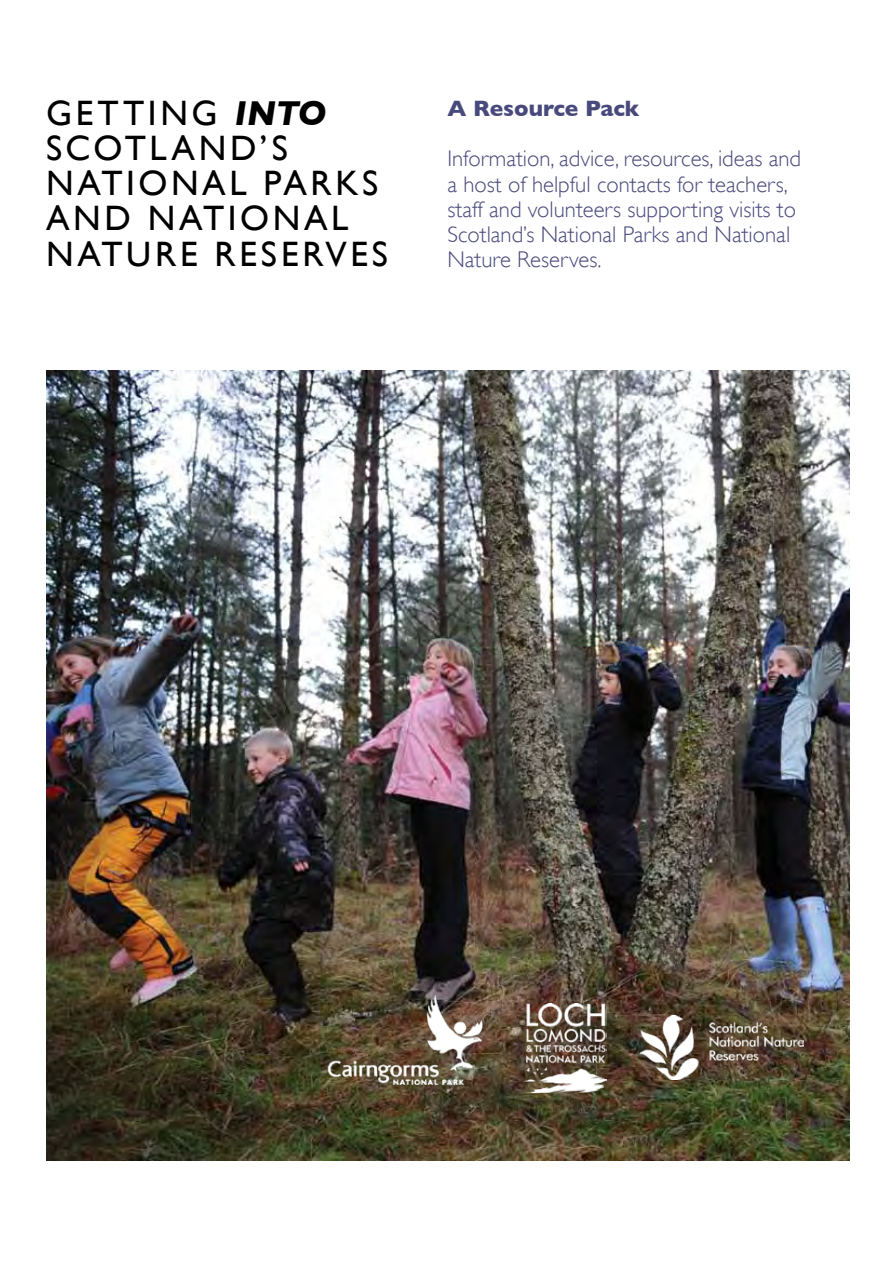
<style>
.page{position:relative;width:893px;height:1263px;background:#fff}
.page>*{position:absolute;margin:0;border:0;box-sizing:border-box;transform-origin:0 0}
.t1{font:35.25px/35.2px "Gill Sans";letter-spacing:.1em;color:#000}
.t2{font:300 22.65px/25.2px "Gill Sans";color:#494a7c}
.t3{font:700 22.65px "Gill Sans";color:#494a7c}
.s1{font-weight:700;font-style:italic}
</style>
<div class="page">
<img style="left:46px;top:371px;width:804px;height:790px">
<img style="left:639px;top:1016px;width:164px;height:63px">
<img style="left:524px;top:1003px;width:83px;height:89px">
<img style="left:325px;top:995px;width:167px;height:99px">
<h1 class="t1" style="left:46px;top:95px;width:341px">GETTING <span class="s1">into<br></span>SCOTLAND’S<br>NATIONAL PARKS<br>AND NATIONAL<br>NATURE RESERVES</h1>
<p class="t3" style="left:447px;top:95px;width:194px">A Resource Pack</p>
<p class="t2" style="left:447px;top:146px;width:355px">Information, advice, resources, ideas and a host of helpful contacts for teachers, staff and volunteers supporting visits to Scotland’s National Parks and National Nature Reserves.</p>
</div>
